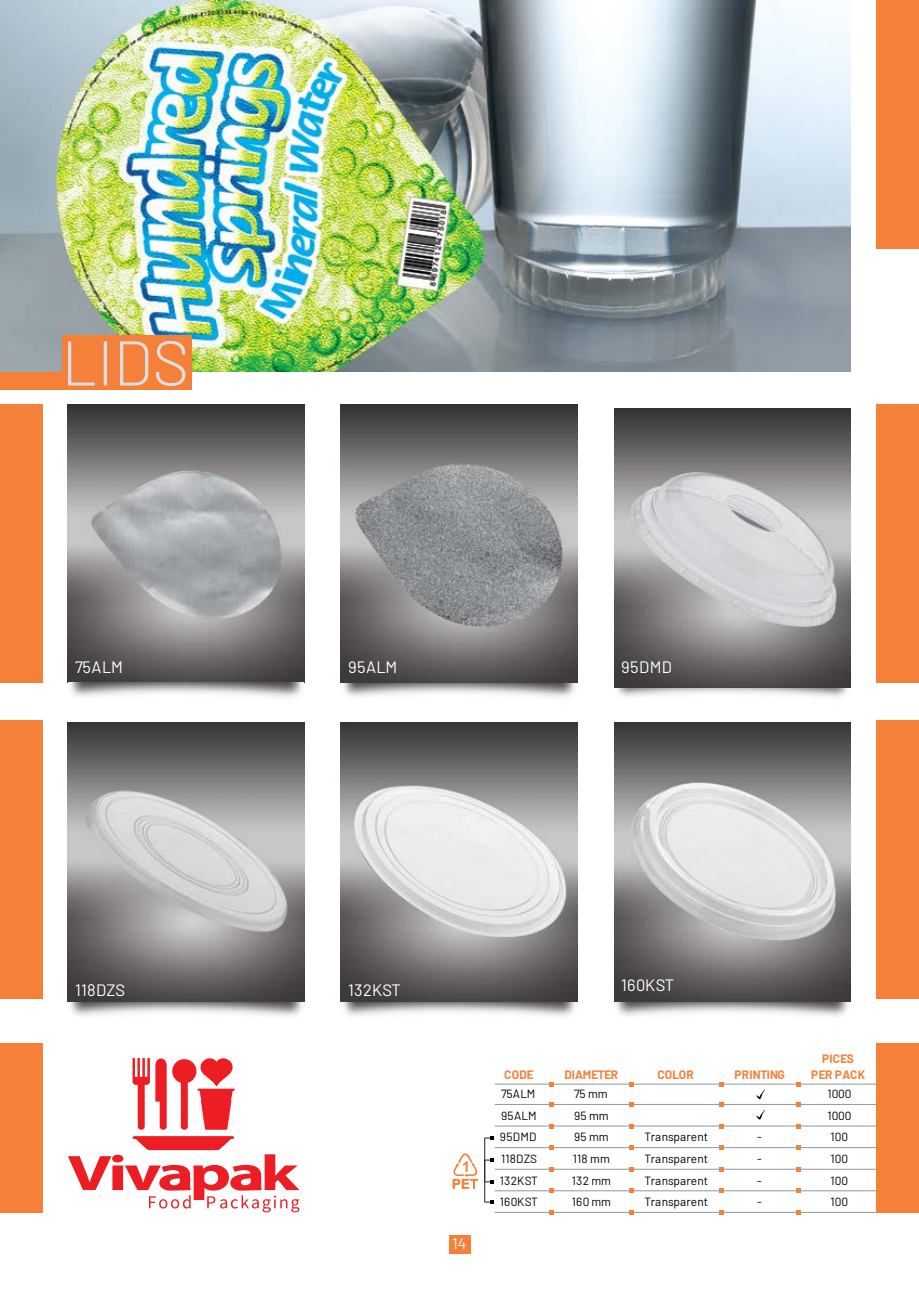
<style>
.page{position:relative;width:919px;height:1289px;background:#fff}
.page>*{position:absolute;margin:0;border:0;box-sizing:border-box;transform-origin:0 0}
.t1{font:300 63px "Barlow";color:#dcddde}
.t2{font:16.5px "Barlow";letter-spacing:.02em;color:#fff}
.t3{font:15px "Barlow";color:#fff}
.t4{font:11.85px/21.6px "Barlow";letter-spacing:.005em;color:#010101}
.t5{font:11.85px/21.6px "Barlow";letter-spacing:-.02em;color:#010101}
.t6{font:700 11.85px "Barlow";letter-spacing:.01em;color:#f58039}
.t7{font:700 11.85px/15.3px "Barlow";letter-spacing:.03em;color:#f58039;text-align:center}
.t8{font:700 11.85px "Barlow";letter-spacing:-.035em;color:#f58039}
</style>
<div class="page">
<img style="left:68px;top:404px;width:236px;height:294px">
<div style="left:449px;top:1235px;width:21px;height:18px;background:#f58039"></div>
<img style="left:68px;top:722px;width:236px;height:295px">
<img style="left:341px;top:722px;width:236px;height:295px">
<img style="left:614px;top:722px;width:236px;height:295px">
<img style="left:341px;top:404px;width:236px;height:294px">
<img style="left:614px;top:687px;width:235px;height:11px">
<img style="left:614px;top:408px;width:236px;height:279px">
<div style="left:876px;top:1042px;width:42px;height:170px;background:#f58039"></div>
<div style="left:876px;top:720px;width:42px;height:279px;background:#f58039"></div>
<div style="left:876px;top:404px;width:42px;height:278px;background:#f58039"></div>
<div style="left:0;top:1042px;width:43px;height:170px;background:#f58039"></div>
<div style="left:0;top:720px;width:43px;height:279px;background:#f58039"></div>
<div style="left:0;top:404px;width:43px;height:278px;background:#f58039"></div>
<div style="left:876px;top:0;width:42px;height:249px;background:#f58039"></div>
<svg style="left:68px;top:1057px;width:231px;height:155px"></svg>
<img style="left:0;top:0;width:850px;height:372px">
<div style="left:0;top:372px;width:192px;height:17px;background:#f58039"></div>
<div style="left:62px;top:335px;width:130px;height:50px;background:#f58039"></div>
<svg style="left:452px;top:1153px;width:26px;height:35px"></svg>
<svg style="left:485px;top:1179px;width:8px;height:4px"></svg>
<svg style="left:485px;top:1158px;width:8px;height:4px"></svg>
<hr style="left:484px;top:1159px;width:1px;height:43px;background:#231f20">
<svg style="left:485px;top:1136px;width:8px;height:4px"></svg>
<hr style="left:484px;top:1137px;width:1px;height:44px;background:#231f20">
<svg style="left:485px;top:1200px;width:8px;height:3px"></svg>
<hr style="left:494px;top:1083px;width:382px;height:1px;background:#939598">
<hr style="left:494px;top:1104px;width:382px;height:1px;background:#939598">
<hr style="left:494px;top:1125px;width:382px;height:1px;background:#939598">
<hr style="left:494px;top:1147px;width:382px;height:1px;background:#939598">
<hr style="left:494px;top:1168px;width:382px;height:1px;background:#939598">
<hr style="left:494px;top:1190px;width:382px;height:1px;background:#939598">
<hr style="left:494px;top:1211px;width:382px;height:1px;background:#939598">
<svg style="left:549px;top:1082px;width:4px;height:4px"></svg>
<svg style="left:549px;top:1102px;width:4px;height:4px"></svg>
<svg style="left:549px;top:1124px;width:4px;height:4px"></svg>
<svg style="left:549px;top:1145px;width:4px;height:4px"></svg>
<svg style="left:549px;top:1167px;width:4px;height:4px"></svg>
<svg style="left:549px;top:1188px;width:4px;height:4px"></svg>
<svg style="left:549px;top:1210px;width:4px;height:4px"></svg>
<svg style="left:629px;top:1082px;width:4px;height:4px"></svg>
<svg style="left:629px;top:1102px;width:4px;height:4px"></svg>
<svg style="left:629px;top:1124px;width:4px;height:4px"></svg>
<svg style="left:629px;top:1145px;width:4px;height:4px"></svg>
<svg style="left:629px;top:1167px;width:4px;height:4px"></svg>
<svg style="left:629px;top:1188px;width:4px;height:4px"></svg>
<svg style="left:629px;top:1210px;width:4px;height:4px"></svg>
<svg style="left:719px;top:1082px;width:4px;height:4px"></svg>
<svg style="left:719px;top:1102px;width:4px;height:4px"></svg>
<svg style="left:719px;top:1124px;width:4px;height:4px"></svg>
<svg style="left:719px;top:1145px;width:4px;height:4px"></svg>
<svg style="left:719px;top:1167px;width:4px;height:4px"></svg>
<svg style="left:719px;top:1188px;width:4px;height:4px"></svg>
<svg style="left:719px;top:1210px;width:4px;height:4px"></svg>
<svg style="left:795px;top:1082px;width:5px;height:4px"></svg>
<svg style="left:796px;top:1102px;width:4px;height:4px"></svg>
<svg style="left:795px;top:1124px;width:5px;height:4px"></svg>
<svg style="left:795px;top:1145px;width:5px;height:4px"></svg>
<svg style="left:795px;top:1167px;width:5px;height:4px"></svg>
<svg style="left:795px;top:1188px;width:5px;height:4px"></svg>
<svg style="left:795px;top:1210px;width:5px;height:4px"></svg>
<svg style="left:756px;top:1089px;width:9px;height:10px"></svg>
<svg style="left:756px;top:1110px;width:9px;height:9px"></svg>
<h1 class="t1" style="left:62px;top:317px;width:129px">LIDS</h1>
<h2 class="t2" style="left:75px;top:655px;width:49px">75ALM</h2>
<h2 class="t2" style="left:348px;top:655px;width:51px">95ALM</h2>
<h2 class="t2" style="left:621px;top:655px;width:52px">95DMD</h2>
<h2 class="t2" style="left:75px;top:977px;width:52px">118DZS</h2>
<h2 class="t2" style="left:348px;top:977px;width:54px">132KST</h2>
<h2 class="t2" style="left:621px;top:973px;width:54px">160KST</h2>
<p class="t3" style="left:452px;top:1233px;width:15px">14</p>
<p class="t6" style="left:504px;top:1065px;width:31px">CODE</p>
<p class="t4" style="left:500px;top:1082px;width:40px">75ALM<br>95ALM<br>95DMD<br>118DZS<br>132KST<br>160KST</p>
<p class="t8" style="left:564px;top:1065px;width:55px">DIAMETER</p>
<p class="t4" style="left:572px;top:1082px;width:40px">75 mm<br>95 mm<br>95 mm<br>118 mm<br>132 mm<br>160 mm</p>
<p class="t6" style="left:657px;top:1065px;width:38px">COLOR</p>
<p class="t4" style="left:644px;top:1125px;width:65px;text-align:justify">Transparent Transparent Transparent Transparent</p>
<p class="t6" style="left:734px;top:1065px;width:52px">PRINTING</p>
<p class="t4" style="left:757px;top:1125px;width:6px;text-align:justify">- - - -</p>
<p class="t7" style="left:811px;top:1050px;width:55px">PICES<br>PER PACK</p>
<p class="t5" style="left:827px;top:1082px;width:25px">1000<br>1000<br>100<br>100<br>100<br>100</p>
</div>
